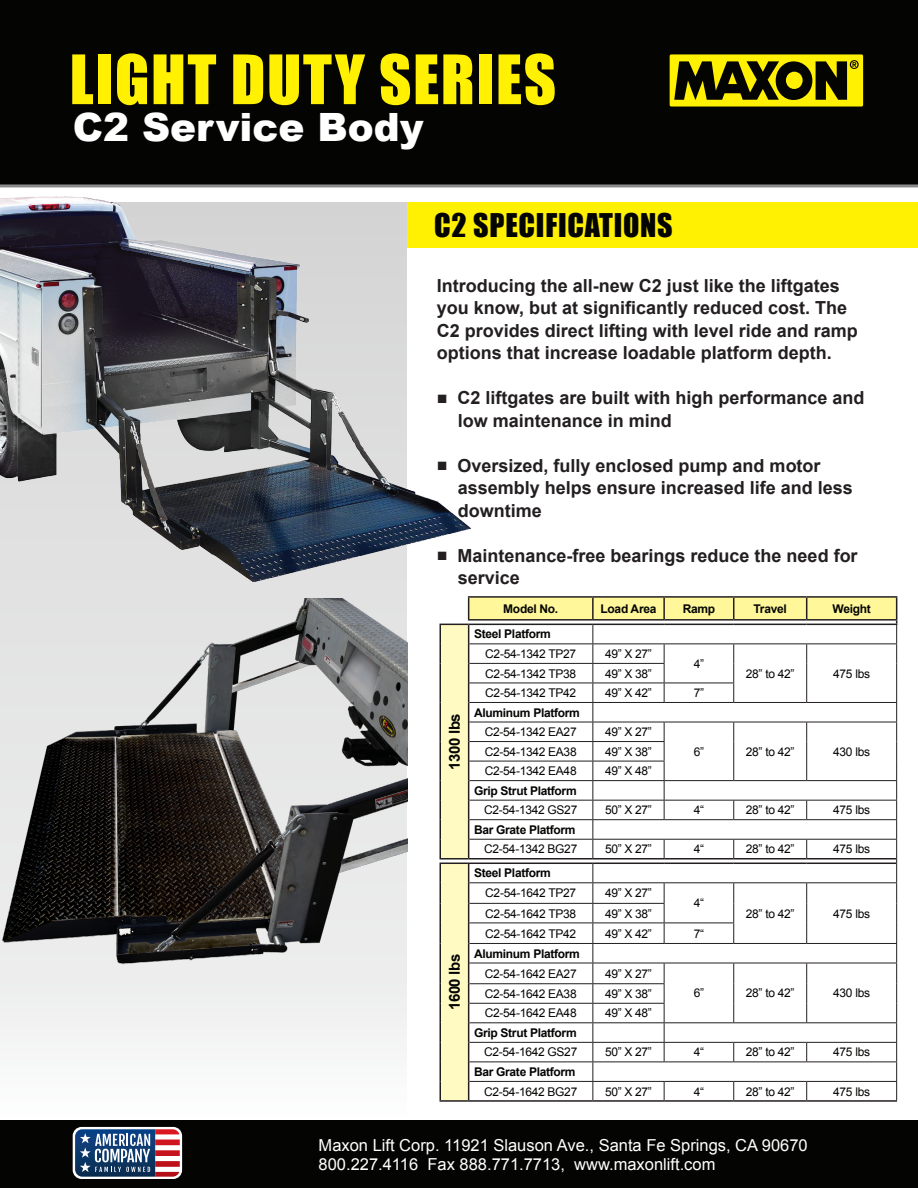
<style>
.page{position:relative;width:918px;height:1188px;background:#fff}
.page>*{position:absolute;margin:0;border:0;box-sizing:border-box;transform-origin:0 0}
.t1{font:62.85px "Impact";letter-spacing:.025em;color:#fff101}
.t2{font:900 39px "Arial";color:#fff}
.TOC_TEXT{font:30px "Impact";letter-spacing:.025em;color:#040503}
.TOC_TEXT-2{font:700 18px/22.5px "Arial";color:#231f20}
.t3{font:16.5px/19.5px "Arial";color:#fff}
.t4{font:700 15px "Arial";letter-spacing:-.025em;color:#040503}
.t5{font:12px "Arial";letter-spacing:-.025em;color:#040503}
.t6{font:700 12px "Arial";letter-spacing:-.025em;color:#040503}
</style>
<div class="page">
<div style="left:0;top:0;width:918px;height:187px;background:#040503"></div>
<div style="left:670px;top:54px;width:193px;height:53px;background:#fff101;border-radius:2px"></div>
<svg style="left:674px;top:60px;width:185px;height:40px"></svg>
<div style="left:0;top:1120px;width:918px;height:68px;background:#040503"></div>
<div style="left:73px;top:1127px;width:109px;height:52px;background:#fff;border-radius:9px"></div>
<svg style="left:75px;top:1129px;width:105px;height:48px"></svg>
<div style="left:408px;top:202px;width:510px;height:46px;background:#fff101"></div>
<svg style="left:0;top:581px;width:407px;height:465px"></svg>
<img style="left:0;top:197px;width:471px;height:384px">
<hr style="left:664px;top:596px;width:70px;height:2px;background:#231f20">
<hr style="left:734px;top:596px;width:73px;height:2px;background:#231f20">
<hr style="left:807px;top:596px;width:90px;height:2px;background:#231f20">
<hr style="left:468px;top:596px;width:125px;height:2px;background:#231f20">
<hr style="left:593px;top:596px;width:71px;height:2px;background:#231f20">
<hr style="left:468px;top:1100px;width:125px;height:2px;background:#231f20">
<hr style="left:593px;top:1100px;width:71px;height:2px;background:#231f20">
<hr style="left:664px;top:1100px;width:70px;height:2px;background:#231f20">
<hr style="left:734px;top:1100px;width:73px;height:2px;background:#231f20">
<hr style="left:807px;top:1100px;width:90px;height:2px;background:#231f20">
<hr style="left:440px;top:1100px;width:28px;height:2px;background:#231f20">
<svg style="left:440px;top:597px;width:457px;height:504px"></svg>
<hr style="left:440px;top:858px;width:29px;height:2px;background:#231f20">
<img style="left:0;top:599px;width:408px;height:377px">
<h1 class="t1" style="left:70px;top:31px;width:488px">LIGHT DUTY SERIES</h1>
<h2 class="t2" style="left:73px;top:99px;width:353px">C2 Service Body</h2>
<p class="TOC_TEXT" style="left:434px;top:202px;width:240px">C2 SPECIFICATIONS</p>
<p class="TOC_TEXT-2" style="left:437px;top:275px;width:423px">Introducing the all-new C2 just like the liftgates you know, but at significantly reduced cost. The C2 provides direct lifting with level ride and ramp options that increase loadable platform depth.</p>
<p class="TOC_TEXT-2" style="left:458px;top:387px;width:408px;text-indent:-21px">■ C2 liftgates are built with high performance and low maintenance in mind</p>
<p class="TOC_TEXT-2" style="left:458px;top:455px;width:397px;text-indent:-21px">■ Oversized, fully enclosed pump and motor assembly helps ensure increased life and less downtime</p>
<p class="TOC_TEXT-2" style="left:458px;top:545px;width:401px;text-indent:-21px">■ Maintenance-free bearings reduce the need for service</p>
<p class="t6" style="left:503px;top:601px;width:56px">Model No.</p>
<p class="t6" style="left:601px;top:601px;width:57px">Load Area</p>
<p class="t6" style="left:683px;top:601px;width:34px">Ramp</p>
<p class="t6" style="left:754px;top:601px;width:35px">Travel</p>
<p class="t6" style="left:833px;top:601px;width:40px">Weight</p>
<p class="t4" style="left:445px;top:770px;width:58px;rotate:-90deg">1300 lbs</p>
<p class="t4" style="left:445px;top:1010px;width:58px;rotate:-90deg">1600 lbs</p>
<p class="t6" style="left:474px;top:626px;width:78px">Steel Platform</p>
<p class="t5" style="left:485px;top:646px;width:92px">C2-54-1342 TP27</p>
<p class="t5" style="left:605px;top:646px;width:48px">49” X 27”</p>
<p class="t5" style="left:694px;top:656px;width:12px">4”</p>
<p class="t5" style="left:485px;top:665px;width:92px">C2-54-1342 TP38</p>
<p class="t5" style="left:605px;top:665px;width:48px">49” X 38”</p>
<p class="t5" style="left:746px;top:665px;width:50px">28” to 42”</p>
<p class="t5" style="left:833px;top:665px;width:38px">475 lbs</p>
<p class="t5" style="left:485px;top:685px;width:92px">C2-54-1342 TP42</p>
<p class="t5" style="left:605px;top:685px;width:48px">49” X 42”</p>
<p class="t5" style="left:694px;top:685px;width:12px">7”</p>
<p class="t6" style="left:474px;top:704px;width:107px">Aluminum Platform</p>
<p class="t5" style="left:485px;top:724px;width:93px">C2-54-1342 EA27</p>
<p class="t5" style="left:605px;top:724px;width:48px">49” X 27”</p>
<p class="t5" style="left:485px;top:744px;width:93px">C2-54-1342 EA38</p>
<p class="t5" style="left:605px;top:744px;width:48px">49” X 38”</p>
<p class="t5" style="left:694px;top:744px;width:12px">6”</p>
<p class="t5" style="left:746px;top:744px;width:50px">28” to 42”</p>
<p class="t5" style="left:833px;top:744px;width:38px">430 lbs</p>
<p class="t5" style="left:485px;top:763px;width:93px">C2-54-1342 EA48</p>
<p class="t5" style="left:605px;top:763px;width:48px">49” X 48”</p>
<p class="t6" style="left:474px;top:783px;width:104px">Grip Strut Platform</p>
<p class="t5" style="left:484px;top:802px;width:95px">C2-54-1342 GS27</p>
<p class="t5" style="left:605px;top:802px;width:48px">50” X 27”</p>
<p class="t5" style="left:694px;top:802px;width:12px">4“</p>
<p class="t5" style="left:746px;top:802px;width:50px">28” to 42”</p>
<p class="t5" style="left:833px;top:802px;width:38px">475 lbs</p>
<p class="t6" style="left:474px;top:822px;width:103px">Bar Grate Platform</p>
<p class="t5" style="left:484px;top:841px;width:95px">C2-54-1342 BG27</p>
<p class="t5" style="left:605px;top:841px;width:48px">50” X 27”</p>
<p class="t5" style="left:694px;top:841px;width:12px">4“</p>
<p class="t5" style="left:746px;top:841px;width:50px">28” to 42”</p>
<p class="t5" style="left:833px;top:841px;width:38px">475 lbs</p>
<p class="t6" style="left:474px;top:865px;width:78px">Steel Platform</p>
<p class="t5" style="left:485px;top:885px;width:92px">C2-54-1642 TP27</p>
<p class="t5" style="left:605px;top:885px;width:48px">49” X 27”</p>
<p class="t5" style="left:694px;top:895px;width:12px">4“</p>
<p class="t5" style="left:485px;top:905px;width:92px">C2-54-1642 TP38</p>
<p class="t5" style="left:605px;top:905px;width:48px">49” X 38”</p>
<p class="t5" style="left:746px;top:905px;width:50px">28” to 42”</p>
<p class="t5" style="left:833px;top:905px;width:38px">475 lbs</p>
<p class="t5" style="left:485px;top:925px;width:92px">C2-54-1642 TP42</p>
<p class="t5" style="left:605px;top:925px;width:48px">49” X 42”</p>
<p class="t5" style="left:694px;top:925px;width:12px">7“</p>
<p class="t6" style="left:474px;top:945px;width:107px">Aluminum Platform</p>
<p class="t5" style="left:485px;top:966px;width:93px">C2-54-1642 EA27</p>
<p class="t5" style="left:605px;top:966px;width:48px">49” X 27”</p>
<p class="t5" style="left:485px;top:986px;width:93px">C2-54-1642 EA38</p>
<p class="t5" style="left:605px;top:986px;width:48px">49” X 38”</p>
<p class="t5" style="left:694px;top:985px;width:12px">6”</p>
<p class="t5" style="left:746px;top:985px;width:50px">28” to 42”</p>
<p class="t5" style="left:833px;top:985px;width:38px">430 lbs</p>
<p class="t5" style="left:485px;top:1005px;width:93px">C2-54-1642 EA48</p>
<p class="t5" style="left:605px;top:1005px;width:48px">49” X 48”</p>
<p class="t6" style="left:474px;top:1025px;width:104px">Grip Strut Platform</p>
<p class="t5" style="left:484px;top:1044px;width:95px">C2-54-1642 GS27</p>
<p class="t5" style="left:605px;top:1044px;width:48px">50” X 27”</p>
<p class="t5" style="left:694px;top:1044px;width:12px">4“</p>
<p class="t5" style="left:746px;top:1044px;width:50px">28” to 42”</p>
<p class="t5" style="left:833px;top:1044px;width:38px">475 lbs</p>
<p class="t6" style="left:474px;top:1064px;width:103px">Bar Grate Platform</p>
<p class="t5" style="left:484px;top:1083px;width:95px">C2-54-1642 BG27</p>
<p class="t5" style="left:605px;top:1083px;width:48px">50” X 27”</p>
<p class="t5" style="left:694px;top:1083px;width:12px">4“</p>
<p class="t5" style="left:746px;top:1083px;width:50px">28” to 42”</p>
<p class="t5" style="left:833px;top:1083px;width:38px">475 lbs</p>
<h3 class="t3" style="left:319px;top:1135px;width:491px">Maxon Lift Corp. 11921 Slauson Ave., Santa Fe Springs, CA 90670<br>800.227.4116 Fax 888.771.7713, www.maxonlift.com</h3>
</div>
